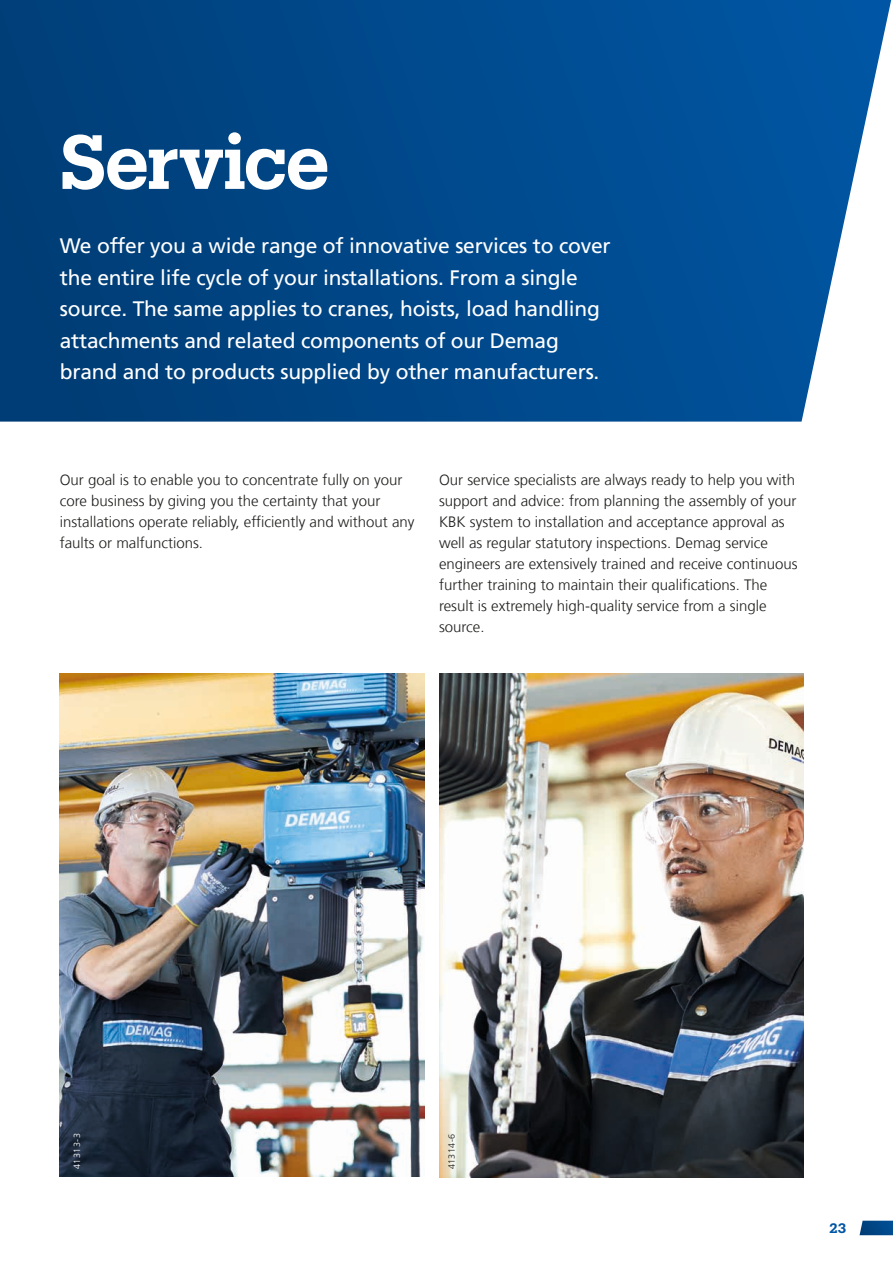
<style>
.page{position:relative;width:893px;height:1263px;background:#fff}
.page>*{position:absolute;margin:0;border:0;box-sizing:border-box;transform-origin:0 0}
.Headline_level_1_50{font:600 75px "Produkt";letter-spacing:-.02em;color:#fff}
.Intro_copy_55roman_1{font:21px/31.5px "Frutiger LT Com";letter-spacing:-.01em;color:#fff}
.Body_copy_45light_10{font:300 15px/21px "Frutiger LT Com";color:#1d1d1b}
.t1{font:600 13.5px "Produkt";color:#0056a4}
.Image_ID{font:300 9px "Frutiger LT Com";letter-spacing:.05em;color:#fff}
.Image_ID-2{font:300 9px "Frutiger LT Com";letter-spacing:.05em;color:#1d1d1b}
</style>
<div class="page">
<img style="left:60px;top:674px;width:364px;height:503px">
<img style="left:439px;top:674px;width:365px;height:503px">
<svg style="left:0;top:0;width:891px;height:422px;background:#0d5190"></svg>
<svg style="left:859px;top:1221px;width:34px;height:14px"></svg>
<p class="Headline_level_1_50" style="left:60px;top:109px;width:271px">Service</p>
<p class="Intro_copy_55roman_1" style="left:60px;top:230px;width:552px">We offer you a wide range of innovative services to cover the entire life cycle of your installations. From a single source. The same applies to cranes, hoists, load handling attachments and related components of our Demag brand and to products supplied by other manufacturers.</p>
<p class="Body_copy_45light_10" style="left:60px;top:469px;width:356px">Our goal is to enable you to concentrate fully on your core business by giving you the certainty that your installations operate reliably, efficiently and without any faults or malfunctions.</p>
<p class="Body_copy_45light_10" style="left:439px;top:469px;width:360px">Our service specialists are always ready to help you with support and advice: from planning the assembly of your KBK system to installation and acceptance approval as well as regular statutory inspections. Demag service engineers are extensively trained and receive continuous further training to maintain their qualifications. The result is extremely high-quality service from a single source.</p>
<p class="Image_ID" style="left:72px;top:1169px;width:37px;rotate:-90deg">41313-3</p>
<p class="Image_ID-2" style="left:446px;top:1169px;width:37px;rotate:-90deg">41314-6</p>
<p class="t1" style="left:829px;top:1219px;width:18px">23</p>
</div>
